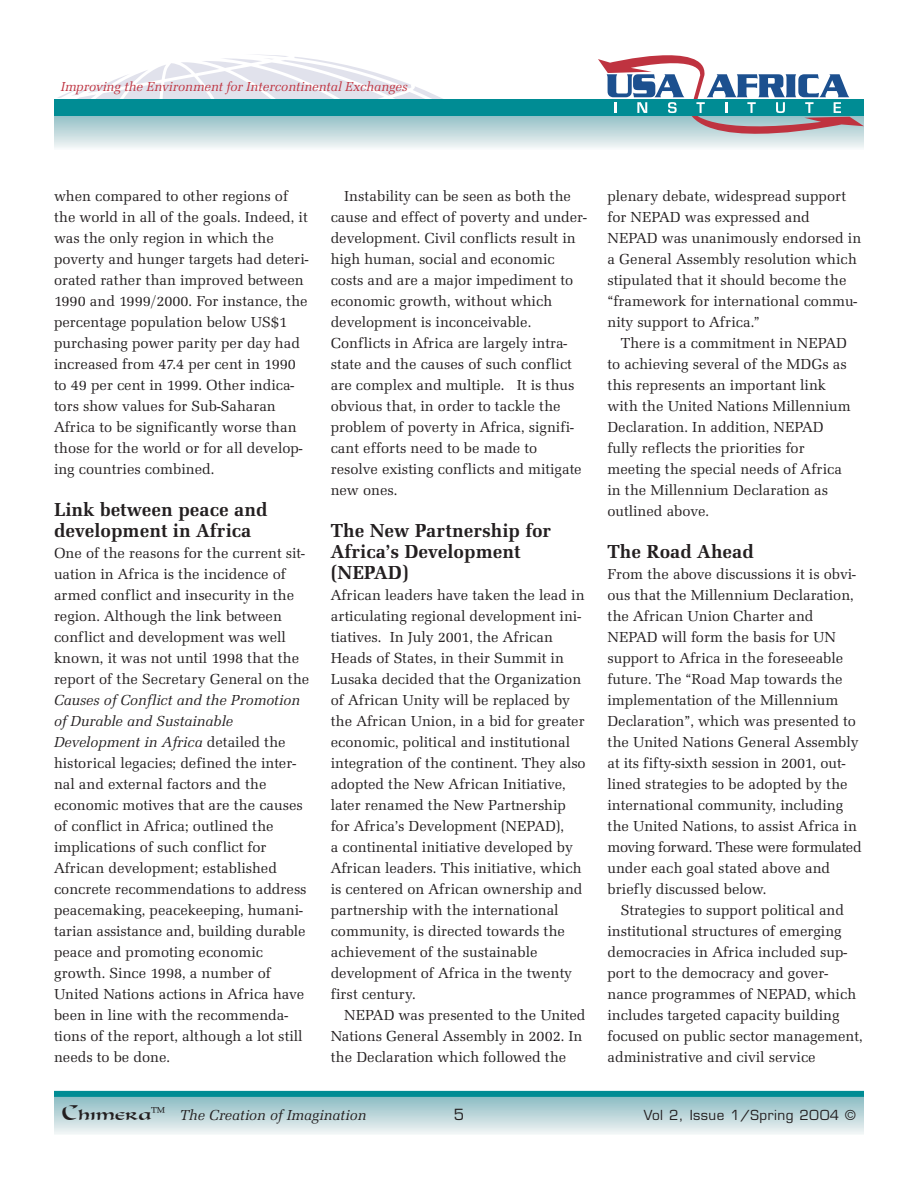
<style>
.page{position:relative;width:918px;height:1188px;background:#fff}
.page>*{position:absolute;margin:0;border:0;box-sizing:border-box;transform-origin:0 0}
.t1{font:700 19.5px/21px "URW Latino T";color:#231f20}
.t2{font:15px/21px "URW Latino T";color:#231f20}
.t3{font:italic 15px "URW Latino T";color:#231f20}
.t4{font:15px "Eurostile";color:#231f20}
.t5{font:italic 13.5px "URW Latino T";color:#bf3340}
.t6{font:13.5px "Eurostile";letter-spacing:.035em;color:#231f20}
.s1{font-style:italic}
.s2{font-family:"Carinthia Demo";font-style:normal;font-size:21px}
</style>
<div class="page">
<svg style="left:58px;top:54px;width:385px;height:45px"></svg>
<svg style="left:54px;top:116px;width:544px;height:32px;background:#c2dadd"></svg>
<div style="left:54px;top:99px;width:810px;height:17px;background:#008c94"></div>
<svg style="left:598px;top:55px;width:266px;height:93px"></svg>
<div style="left:54px;top:1094px;width:810px;height:40px;background:linear-gradient(to bottom,#84b8bf,#eef2f3)"></div>
<div style="left:54px;top:1091px;width:810px;height:6px;background:#008c94"></div>
<p class="t5" style="left:61px;top:81px;width:349px">Improving the Environment for Intercontinental Exchanges</p>
<p class="t2" style="left:54px;top:187px;width:256px">when compared to other regions of the world in all of the goals. Indeed, it was the only region in which the poverty and hunger targets had deteri&shy;orated rather than improved between 1990 and 1999/2000. For instance, the percentage population below US$1 purchasing power parity per day had increased from 47.4 per cent in 1990 to 49 per cent in 1999. Other indica&shy;tors show values for Sub-Saharan Africa to be significantly worse than those for the world or for all develop&shy;ing countries combined.</p>
<h1 class="t1" style="left:54px;top:501px;width:215px">Link between peace and development in Africa</h1>
<p class="t2" style="left:54px;top:544px;width:257px">One of the reasons for the current sit&shy;uation in Africa is the incidence of armed conflict and insecurity in the region. Although the link between conflict and development was well known, it was not until 1998 that the report of the Secretary General on the</p>
<p class="t2" style="left:54px;top:691px;width:254px"><span class="s1">Causes of Conflict and the Promotion of Durable and Sustainable Development in Africa</span> detailed the historical legacies; defined the inter&shy;nal and external factors and the economic motives that are the causes of conflict in Africa; outlined the implications of such conflict for African development; established concrete recommendations to address peacemaking, peacekeeping, humani&shy;tarian assistance and, building durable peace and promoting economic growth. Since 1998, a number of United Nations actions in Africa have been in line with the recommenda&shy;tions of the report, although a lot still needs to be done.</p>
<p class="t2" style="left:331px;top:187px;width:258px;text-indent:14px">Instability can be seen as both the cause and effect of poverty and under&shy;development. Civil conflicts result in high human, social and economic costs and are a major impediment to economic growth, without which development is inconceivable.<br>Conflicts in Africa are largely intra&shy;state and the causes of such conflict are complex and multiple. It is thus obvious that, in order to tackle the problem of poverty in Africa, signifi&shy;cant efforts need to be made to resolve existing conflicts and mitigate new ones.</p>
<h1 class="t1" style="left:331px;top:522px;width:222px">The New Partnership for<br>Africa’s Development (NEPAD)</h1>
<p class="t2" style="left:331px;top:586px;width:257px">African leaders have taken the lead in articulating regional development ini&shy;tiatives. In July 2001, the African Heads of States, in their Summit in Lusaka decided that the Organization of African Unity will be replaced by the African Union, in a bid for greater economic, political and institutional integration of the continent. They also adopted the New African Initiative, later renamed the New Partnership for Africa’s Development (NEPAD),<br>a continental initiative developed by African leaders. This initiative, which is centered on African ownership and partnership with the international community, is directed towards the achievement of the sustainable development of Africa in the twenty first century.</p>
<p class="t2" style="left:331px;top:1006px;width:256px;text-indent:14px">NEPAD was presented to the United<br>Nations General Assembly in 2002. In the Declaration which followed the</p>
<p class="t2" style="left:607px;top:187px;width:255px">plenary debate, widespread support for NEPAD was expressed and NEPAD was unanimously endorsed in a General Assembly resolution which stipulated that it should become the “framework for international commu&shy;nity support to Africa.”</p>
<p class="t2" style="left:607px;top:334px;width:245px;text-indent:14px">There is a commitment in NEPAD to achieving several of the MDGs as this represents an important link with the United Nations Millennium<br>Declaration. In addition, NEPAD fully reflects the priorities for meeting the special needs of Africa in the Millennium Declaration as outlined above.</p>
<h1 class="t1" style="left:607px;top:543px;width:148px">The Road Ahead</h1>
<p class="t2" style="left:607px;top:565px;width:256px">From the above discussions it is obvi&shy;ous that the Millennium Declaration, the African Union Charter and NEPAD will form the basis for UN support to Africa in the foreseeable future. The “Road Map towards the implementation of the Millennium Declaration”, which was presented to the United Nations General Assembly at its fifty-sixth session in 2001, out&shy;lined strategies to be adopted by the international community, including the United Nations, to assist Africa in moving forward. These were formulated under each goal stated above and briefly discussed below.</p>
<p class="t2" style="left:607px;top:901px;width:257px;text-indent:14px">Strategies to support political and institutional structures of emerging democracies in Africa included sup&shy;port to the democracy and gover&shy;nance programmes of NEPAD, which includes targeted capacity building focused on public sector management, administrative and civil service</p>
<p class="t3" style="left:62px;top:1108px;width:306px"><span class="s2">Chimera</span><sup>™</sup> The Creation of Imagination</p>
<p class="t4" style="left:454px;top:1109px;width:12px">5</p>
<p class="t6" style="left:644px;top:1110px;width:213px">Vol 2, Issue 1/Spring 2004 ©</p>
</div>
